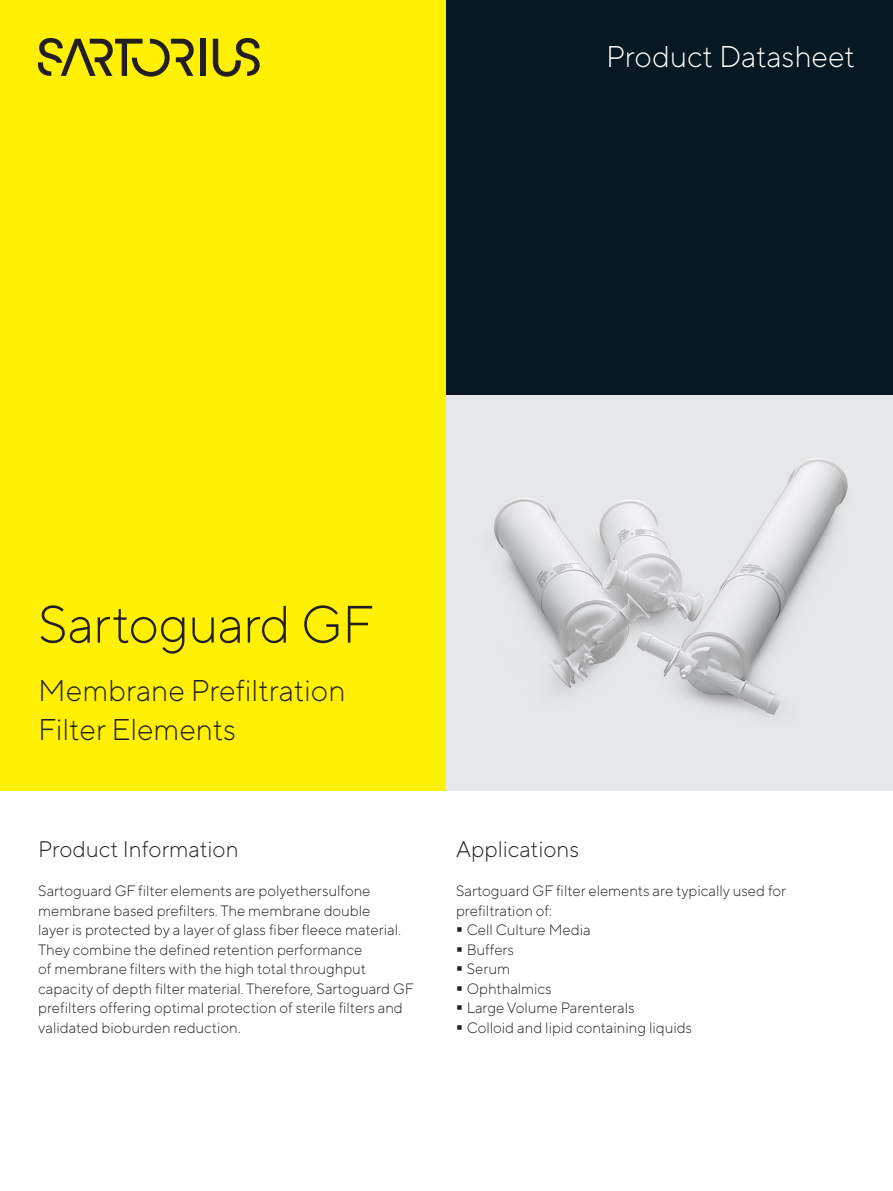
<style>
.page{position:relative;width:893px;height:1191px;background:#fff}
.page>*{position:absolute;margin:0;border:0;box-sizing:border-box;transform-origin:0 0}
.t1{font:300 52.5px "TT Norms Pro";letter-spacing:-.015em;color:#231f20}
.t2{font:300 30px/39px "TT Norms Pro";color:#231f20}
.t3{font:300 30px "TT Norms Pro";color:#fff}
.t4{font:300 22.5px "TT Norms Pro";color:#231f20}
.t5{font:300 15px/19.5px "TT Norms Pro";color:#231f20}
</style>
<div class="page">
<div style="left:0;top:0;width:446px;height:791px;background:#fff101"></div>
<div style="left:446px;top:0;width:447px;height:395px;background:#071822"></div>
<img style="left:494px;top:457px;width:355px;height:258px">
<div style="left:200px;top:39px;width:5px;height:37px;background:#231f20"></div>
<svg style="left:213px;top:38px;width:47px;height:39px"></svg>
<svg style="left:38px;top:38px;width:156px;height:39px"></svg>
<h2 class="t3" style="left:606px;top:35px;width:250px">Product Datasheet</h2>
<h1 class="t1" style="left:38px;top:586px;width:337px">Sartoguard GF</h1>
<h2 class="t2" style="left:38px;top:669px;width:309px">Membrane Prefiltration<br>Filter Elements</h2>
<h3 class="t4" style="left:38px;top:833px;width:202px">Product Information</h3>
<p class="t5" style="left:38px;top:880px;width:377px">Sartoguard GF filter elements are polyethersulfone membrane based prefilters. The membrane double<br>layer is protected by a layer of glass fiber fleece material.<br>They combine the defined retention performance<br>of membrane filters with the high total throughput capacity of depth filter material. Therefore, Sartoguard GF prefilters offering optimal protection of sterile filters and validated bioburden reduction.</p>
<h3 class="t4" style="left:456px;top:833px;width:124px">Applications</h3>
<p class="t5" style="left:456px;top:880px;width:332px">Sartoguard GF filter elements are typically used for</p>
<p class="t5" style="left:456px;top:899px;width:98px">prefiltration of:</p>
<p class="t5" style="left:467px;top:919px;width:125px">Cell Culture Media</p>
<p class="t5" style="left:467px;top:938px;width:49px">Buffers</p>
<p class="t5" style="left:467px;top:958px;width:45px">Serum</p>
<p class="t5" style="left:467px;top:977px;width:87px">Ophthalmics</p>
<p class="t5" style="left:467px;top:997px;width:169px">Large Volume Parenterals</p>
<p class="t5" style="left:467px;top:1016px;width:227px">Colloid and lipid containing liquids</p>
</div>
